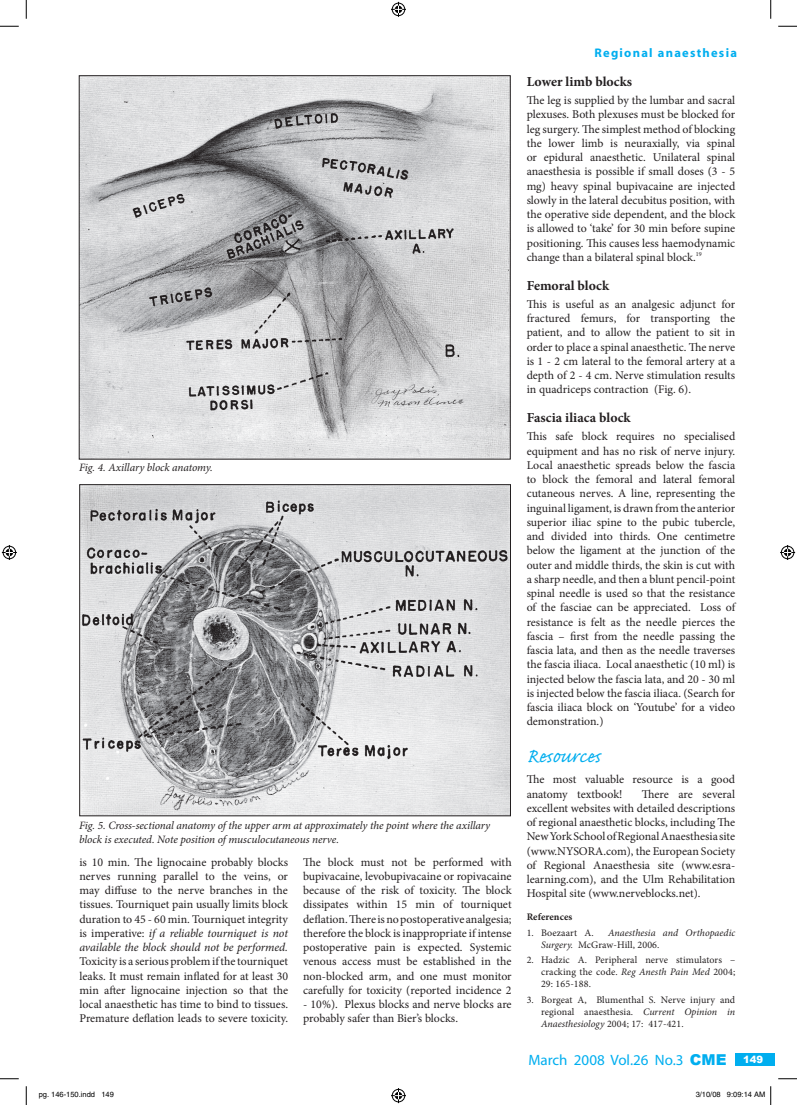
<style>
.page{position:relative;width:797px;height:1105px;background:#fff}
.page>*{position:absolute;margin:0;border:0;box-sizing:border-box;transform-origin:0 0}
.t1{font:25px "Caflisch Script Pro";letter-spacing:-.015em;color:#00aeef}
.t2{font:15px "Myriad";color:#00aeef}
.t3{font:700 13.75px "Minion Pro";color:#231f20}
.t4{font:700 12.5px "Myriad";letter-spacing:.1em;color:#00aeef}
.t5{font:11.88px/14.2px "Minion Pro";color:#231f20;text-align:justify}
.t6{font:italic 11.25px/13.5px "Minion Pro";letter-spacing:-.01em;color:#231f20}
.t7{font:10px/12px "Minion Pro";letter-spacing:.01em;color:#231f20;text-align:justify}
.t8{font:italic 10px/12px "Minion Pro";letter-spacing:.005em;color:#231f20}
.t9{font:700 10px "Minion Pro";letter-spacing:.005em;color:#231f20}
.t10{font:7.5px "Helvetica";color:#000}
.s1{font-style:italic}
.s2{font-style:normal}
.s3{font-family:"Arial";font-weight:900}
.s4{font-family:"Arial";font-weight:900;font-size:10px;color:#fff}
</style>
<div class="page">
<div style="left:735px;top:1053px;width:40px;height:12px;background:#00aeef"></div>
<img style="left:81px;top:77px;width:427px;height:380px">
<img style="left:81px;top:486px;width:428px;height:328px">
<div style="left:79px;top:484px;width:432px;height:332px;border:1px solid #231f20"></div>
<svg style="left:0;top:25px;width:19px;height:2px"></svg>
<svg style="left:778px;top:25px;width:19px;height:2px"></svg>
<svg style="left:0;top:1078px;width:19px;height:1px"></svg>
<svg style="left:778px;top:1078px;width:19px;height:1px"></svg>
<svg style="left:25px;top:0;width:2px;height:19px"></svg>
<svg style="left:25px;top:1086px;width:2px;height:19px"></svg>
<svg style="left:770px;top:0;width:1px;height:19px"></svg>
<svg style="left:391px;top:2px;width:15px;height:15px"></svg>
<svg style="left:391px;top:1088px;width:15px;height:15px"></svg>
<svg style="left:2px;top:545px;width:15px;height:15px"></svg>
<svg style="left:780px;top:545px;width:15px;height:15px"></svg>
<svg style="left:770px;top:1086px;width:1px;height:19px"></svg>
<p class="t6" style="left:79px;top:460px;width:135px">Fig. 4. Axillary block anatomy.</p>
<p class="t6" style="left:79px;top:819px;width:412px">Fig. 5. Cross-sectional anatomy of the upper arm at approximately the point where the axillary block is executed. Note position of musculocutaneous nerve.</p>
<p class="t5" style="left:79px;top:855px;width:210px">is 10 min. The lignocaine probably blocks nerves running parallel to the veins, or may diffuse to the nerve branches in the tissues. Tourniquet pain usually limits block duration to 45 - 60 min. Tourniquet integrity is imperative: <span class="s1">if a reliable tourniquet is not available the block should not be performed.</span></p>
<p class="t5" style="left:79px;top:954px;width:210px">Toxicity is a serious problem if the tourniquet leaks. It must remain inflated for at least 30 min after lignocaine injection so that the local anaesthetic has time to bind to tissues.<br>Premature deflation leads to severe toxicity.</p>
<p class="t5" style="left:303px;top:855px;width:210px">The block must not be performed with bupivacaine, levobupivacaine or ropivacaine because of the risk of toxicity. The block dissipates within 15 min of tourniquet deflation. There is no postoperative analgesia; therefore the block is inappropriate if intense postoperative pain is expected. Systemic venous access must be established in the non-blocked arm, and one must monitor carefully for toxicity (reported incidence 2</p>
<p class="t5" style="left:303px;top:997px;width:210px">- 10%). Plexus blocks and nerve blocks are probably safer than Bier’s blocks.</p>
<p class="t4" style="left:594px;top:46px;width:144px">Regional anaesthesia</p>
<p class="t3" style="left:526px;top:72px;width:107px">Lower limb blocks</p>
<p class="t5" style="left:526px;top:93px;width:210px">The leg is supplied by the lumbar and sacral plexuses. Both plexuses must be blocked for leg surgery. The simplest method of blocking the lower limb is neuraxially, via spinal or epidural anaesthetic. Unilateral spinal anaesthesia is possible if small doses (3 - 5 mg) heavy spinal bupivacaine are injected slowly in the lateral decubitus position, with the operative side dependent, and the block is allowed to ‘take’ for 30 min before supine positioning. This causes less haemodynamic change than a bilateral spinal block.<sup>19</sup></p>
<p class="t3" style="left:526px;top:276px;width:84px">Femoral block</p>
<p class="t5" style="left:526px;top:297px;width:210px">This is useful as an analgesic adjunct for fractured femurs, for transporting the patient, and to allow the patient to sit in order to place a spinal anaesthetic. The nerve is 1 - 2 cm lateral to the femoral artery at a depth of 2 - 4 cm. Nerve stimulation results in quadriceps contraction (Fig. 6).</p>
<p class="t3" style="left:526px;top:408px;width:105px">Fascia iliaca block</p>
<p class="t5" style="left:526px;top:429px;width:210px">This safe block requires no specialised equipment and has no risk of nerve injury.<br>Local anaesthetic spreads below the fascia to block the femoral and lateral femoral cutaneous nerves. A line, representing the inguinal ligament, is drawn from the anterior superior iliac spine to the pubic tubercle, and divided into thirds. One centimetre below the ligament at the junction of the outer and middle thirds, the skin is cut with a sharp needle, and then a blunt pencil-point spinal needle is used so that the resistance of the fasciae can be appreciated. Loss of resistance is felt as the needle pierces the fascia – first from the needle passing the fascia lata, and then as the needle traverses the fascia iliaca. Local anaesthetic (10 ml) is injected below the fascia lata, and 20 - 30 ml is injected below the fascia iliaca. (Search for fascia iliaca block on ‘Youtube’ for a video demonstration.)</p>
<h1 class="t1" style="left:526px;top:743px;width:77px">Resources</h1>
<p class="t5" style="left:526px;top:772px;width:210px">The most valuable resource is a good anatomy textbook!</p>
<p class="t5" style="left:526px;top:787px;width:210px;text-indent:115px">There are several excellent websites with detailed descriptions of regional anaesthetic blocks, including The New York School of Regional Anaesthesia site (www.NYSORA.com), the European Society of Regional Anaesthesia site (www.esra&shy;learning.com), and the Ulm Rehabilitation Hospital site (www.nerveblocks.net).</p>
<p class="t9" style="left:526px;top:910px;width:47px">References</p>
<p class="t7" style="left:526px;top:926px;width:68px">1. Boezaart A.</p>
<p class="t8" style="left:541px;top:926px;width:196px;text-indent:67px">Anaesthesia and Orthopaedic<br>Surgery. <span class="s2">McGraw-Hill, 2006.</span></p>
<p class="t7" style="left:541px;top:954px;width:196px;text-indent:-14px">2. Hadzic A. Peripheral nerve stimulators – cracking the code. <span class="s1">Reg Anesth Pain Med</span> 2004; 29: 165-188.</p>
<p class="t7" style="left:541px;top:993px;width:196px;text-indent:-14px">3. Borgeat A, Blumenthal S. Nerve injury and regional anaesthesia. <span class="s1">Current Opinion in Anaesthesiology</span> 2004; 17: 417-421.</p>
<p class="t2" style="left:528px;top:1052px;width:236px">March 2008 Vol.26 No.3 <span class="s3">CME</span> <span class="s4">149</span></p>
<p class="t10" style="left:39px;top:1090px;width:77px">pg. 146-150.indd 149</p>
<p class="t10" style="left:695px;top:1090px;width:71px">3/10/08 9:09:14 AM</p>
</div>
